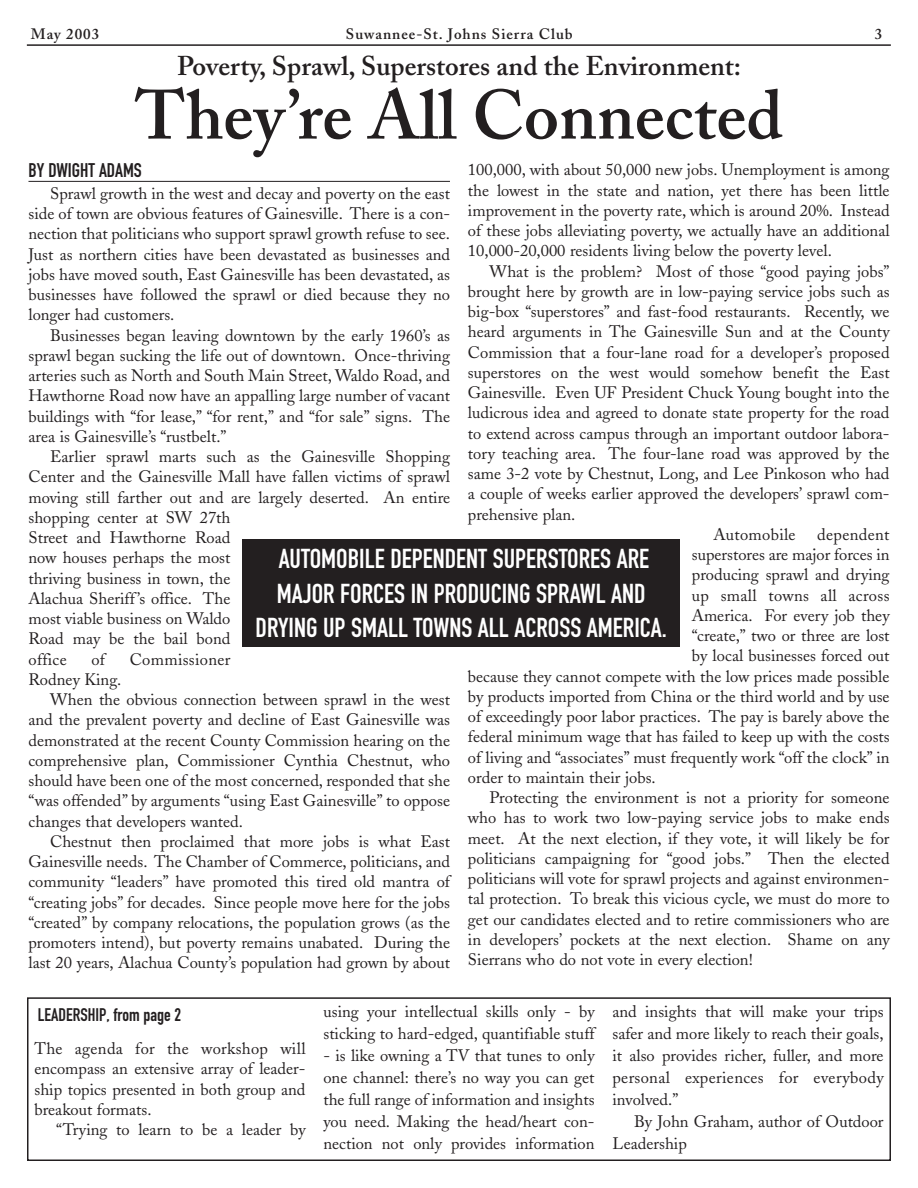
<style>
.page{position:relative;width:918px;height:1188px;background:#fff}
.page>*{position:absolute;margin:0;border:0;box-sizing:border-box;transform-origin:0 0}
.t1{font:600 69px "Adobe Caslon";color:#231f20}
.t2{font:27px/34.5px "DIN Engschrift";color:#fff;text-align:center}
.t3{font:600 27px "Adobe Caslon";color:#231f20}
.t4{font:19.5px "DIN Engschrift";color:#231f20}
.t5{font:18px "DIN Engschrift";color:#231f20}
.t6{font:16.5px/20.2px "Adobe Caslon";color:#231f20;text-align:justify}
.t7{font:16.5px "Adobe Caslon";letter-spacing:.02em;color:#231f20}
.t8{font:600 15px "Adobe Caslon";letter-spacing:.065em;color:#231f20}
</style>
<div class="page">
<hr style="left:28px;top:181px;width:422px;height:1px;background:#231f20">
<div style="left:242px;top:539px;width:438px;height:108px;background:#231f20"></div>
<hr style="left:27px;top:44px;width:864px;height:2px;background:#231f20">
<div style="left:27px;top:997px;width:864px;height:164px;border:2px solid #231f20"></div>
<p class="t8" style="left:31px;top:28px;width:70px">May 2003</p>
<p class="t8" style="left:346px;top:28px;width:228px">Suwannee-St. Johns Sierra Club</p>
<p class="t8" style="left:875px;top:28px;width:9px">3</p>
<h2 class="t3" style="left:177px;top:56px;width:566px">Poverty, Sprawl, Superstores and the Environment:</h2>
<h1 class="t1" style="left:135px;top:90px;width:649px">They’re All Connected</h1>
<p class="t4" style="left:28px;top:163px;width:115px">BY DWIGHT ADAMS</p>
<p class="t6" style="left:28px;top:185px;width:423px;text-indent:22px">Sprawl growth in the west and decay and poverty on the east side of town are obvious features of Gainesville. There is a con&shy;nection that politicians who support sprawl growth refuse to see.<br>Just as northern cities have been devastated as businesses and jobs have moved south, East Gainesville has been devastated, as businesses have followed the sprawl or died because they no longer had customers.</p>
<p class="t6" style="left:28px;top:327px;width:423px;text-indent:22px">Businesses began leaving downtown by the early 1960’s as sprawl began sucking the life out of downtown. Once-thriving arteries such as North and South Main Street, Waldo Road, and Hawthorne Road now have an appalling large number of vacant buildings with “for lease,” “for rent,” and “for sale” signs. The area is Gainesville’s “rustbelt.”</p>
<p class="t6" style="left:28px;top:448px;width:423px;text-align:left;text-indent:22px">Earlier sprawl marts such as the Gainesville Shopping Center and the Gainesville Mall have fallen victims of sprawl moving still farther out and are largely deserted. An entire shopping center at SW 27th<br>Street and Hawthorne Road<br>now houses perhaps the most<br>thriving business in town, the<br>Alachua Sheriff’s office. The<br>most viable business on Waldo<br>Road may be the bail bond<br>office</p>
<p class="t6" style="left:468px;top:162px;width:423px">100,000, with about 50,000 new jobs. Unemployment is among the lowest in the state and nation, yet there has been little improvement in the poverty rate, which is around 20%. Instead of these jobs alleviating poverty, we actually have an additional 10,000-20,000 residents living below the poverty level.</p>
<p class="t6" style="left:490px;top:263px;width:401px">What is the problem? Most of those “good paying jobs”</p>
<p class="t6" style="left:468px;top:283px;width:423px">brought here by growth are in low-paying service jobs such as</p>
<p class="t6" style="left:468px;top:303px;width:423px">big-box “superstores” and fast-food restaurants. Recently, we</p>
<p class="t6" style="left:468px;top:324px;width:423px">heard arguments in The Gainesville Sun and at the County</p>
<p class="t6" style="left:468px;top:344px;width:423px">Commission that a four-lane road for a developer’s proposed</p>
<p class="t6" style="left:468px;top:364px;width:423px">superstores on the west would somehow benefit the East</p>
<p class="t6" style="left:468px;top:384px;width:423px">Gainesville. Even UF President Chuck Young bought into the</p>
<p class="t6" style="left:468px;top:405px;width:423px">ludicrous idea and agreed to donate state property for the road</p>
<p class="t6" style="left:468px;top:425px;width:423px">to extend across campus through an important outdoor labora-</p>
<p class="t6" style="left:468px;top:445px;width:423px">tory teaching area. The four-lane road was approved by the</p>
<p class="t6" style="left:468px;top:465px;width:423px">same 3-2 vote by Chestnut, Long, and Lee Pinkoson who had</p>
<p class="t6" style="left:468px;top:486px;width:423px">a couple of weeks earlier approved the developers’ sprawl com-</p>
<p class="t6" style="left:468px;top:506px;width:109px">prehensive plan.</p>
<p class="t7" style="left:713px;top:528px;width:84px">Automobile</p>
<p class="t7" style="left:817px;top:528px;width:74px">dependent</p>
<p class="t6" style="left:692px;top:546px;width:199px">superstores are major forces in</p>
<p class="t6" style="left:692px;top:567px;width:199px">producing sprawl and drying</p>
<p class="t7" style="left:692px;top:589px;width:199px">up small towns all across</p>
<p class="t6" style="left:692px;top:607px;width:199px">America. For every job they</p>
<p class="t6" style="left:692px;top:627px;width:199px">“create,” two or three are lost</p>
<p class="t6" style="left:692px;top:648px;width:199px">by local businesses forced out</p>
<p class="t6" style="left:468px;top:668px;width:423px">because they cannot compete with the low prices made possible</p>
<p class="t6" style="left:468px;top:688px;width:423px">by products imported from China or the third world and by use</p>
<p class="t6" style="left:468px;top:708px;width:423px">of exceedingly poor labor practices. The pay is barely above the</p>
<p class="t6" style="left:468px;top:729px;width:423px">federal minimum wage that has failed to keep up with the costs</p>
<p class="t6" style="left:468px;top:749px;width:423px">of living and “associates” must frequently work “off the clock” in</p>
<p class="t6" style="left:468px;top:769px;width:189px">order to maintain their jobs.</p>
<p class="t6" style="left:490px;top:789px;width:401px">Protecting the environment is not a priority for someone</p>
<p class="t6" style="left:468px;top:810px;width:423px">who has to work two low-paying service jobs to make ends</p>
<p class="t6" style="left:468px;top:830px;width:423px">meet. At the next election, if they vote, it will likely be for</p>
<p class="t6" style="left:468px;top:850px;width:423px">politicians campaigning for “good jobs.” Then the elected</p>
<p class="t6" style="left:468px;top:870px;width:423px">politicians will vote for sprawl projects and against environmen-</p>
<p class="t6" style="left:468px;top:891px;width:423px">tal protection. To break this vicious cycle, we must do more to</p>
<p class="t6" style="left:468px;top:911px;width:423px">get our candidates elected and to retire commissioners who are</p>
<p class="t6" style="left:468px;top:931px;width:423px">in developers’ pockets at the next election. Shame on any</p>
<p class="t6" style="left:468px;top:951px;width:286px">Sierrans who do not vote in every election!</p>
<h2 class="t2" style="left:256px;top:544px;width:413px">AUTOMOBILE DEPENDENT SUPERSTORES ARE<br>MAJOR FORCES IN PRODUCING SPRAWL AND<br>DRYING UP SMALL TOWNS ALL ACROSS AMERICA.</h2>
<p class="t6" style="left:91px;top:651px;width:15px">of</p>
<p class="t7" style="left:130px;top:653px;width:102px">Commissioner</p>
<p class="t6" style="left:28px;top:671px;width:94px">Rodney King.</p>
<p class="t6" style="left:50px;top:691px;width:402px">When the obvious connection between sprawl in the west</p>
<p class="t6" style="left:28px;top:712px;width:423px">and the prevalent poverty and decline of East Gainesville was</p>
<p class="t6" style="left:28px;top:732px;width:423px">demonstrated at the recent County Commission hearing on the</p>
<p class="t6" style="left:28px;top:752px;width:423px">comprehensive plan, Commissioner Cynthia Chestnut, who</p>
<p class="t6" style="left:28px;top:772px;width:423px">should have been one of the most concerned, responded that she</p>
<p class="t6" style="left:28px;top:793px;width:423px">“was offended” by arguments “using East Gainesville” to oppose</p>
<p class="t6" style="left:28px;top:813px;width:216px">changes that developers wanted.</p>
<p class="t6" style="left:50px;top:833px;width:401px">Chestnut then proclaimed that more jobs is what East</p>
<p class="t6" style="left:28px;top:853px;width:423px">Gainesville needs. The Chamber of Commerce, politicians, and</p>
<p class="t6" style="left:28px;top:874px;width:423px">community “leaders” have promoted this tired old mantra of</p>
<p class="t6" style="left:28px;top:894px;width:423px">“creating jobs” for decades. Since people move here for the jobs</p>
<p class="t6" style="left:28px;top:914px;width:423px">“created” by company relocations, the population grows (as the</p>
<p class="t6" style="left:28px;top:934px;width:423px">promoters intend), but poverty remains unabated. During the</p>
<p class="t6" style="left:28px;top:955px;width:423px">last 20 years, Alachua County’s population had grown by about</p>
<p class="t5" style="left:38px;top:1009px;width:145px">LEADERSHIP, from page 2</p>
<p class="t6" style="left:34px;top:1041px;width:273px">The agenda for the workshop will encompass an extensive array of leader&shy;ship topics presented in both group and breakout formats.</p>
<p class="t6" style="left:56px;top:1122px;width:251px">“Trying to learn to be a leader by</p>
<p class="t6" style="left:323px;top:1002px;width:273px;line-height:21.9px">using your intellectual skills only - by sticking to hard-edged, quantifiable stuff</p>
<p class="t6" style="left:323px;top:1046px;width:273px;line-height:21.9px">- is like owning a TV that tunes to only one channel: there’s no way you can get the full range of information and insights you need. Making the head/heart con&shy;nection not only provides information</p>
<p class="t6" style="left:612px;top:1002px;width:273px;line-height:21.9px">and insights that will make your trips safer and more likely to reach their goals, it also provides richer, fuller, and more personal experiences for everybody involved.”</p>
<p class="t6" style="left:613px;top:1112px;width:273px;line-height:21.9px;text-indent:22px">By John Graham, author of Outdoor<br>Leadership</p>
</div>
